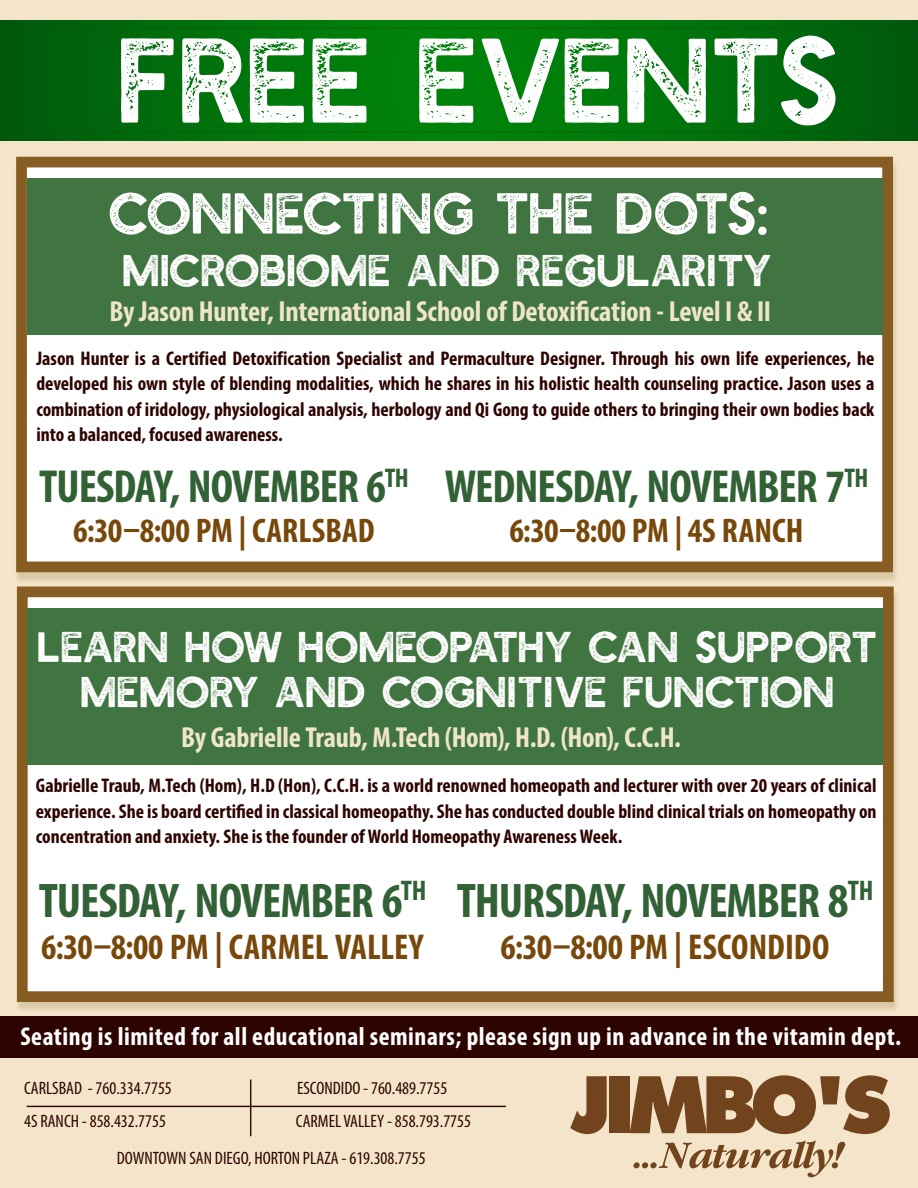
<style>
.page{position:relative;width:918px;height:1188px;background:#f4e5ca}
.page>*{position:absolute;margin:0;border:0;box-sizing:border-box;transform-origin:0 0}
.t1{font:52.95px "Heinberg Textured";color:#fff}
.t2{font:700 condensed 48.9px "Myriad Pro";letter-spacing:-.025em;color:#316134}
.t3{font:700 condensed 46.58px "Myriad Pro";letter-spacing:-.02em;color:#316134}
.t4{font:40.95px "Heinberg Textured";color:#fff}
.t5{font:39.75px/44.8px "Heinberg Textured";color:#fff;text-align:center}
.t6{font:700 condensed 36px "Myriad Pro";color:#78480b}
.t7{font:700 condensed 34.28px "Myriad Pro";color:#78480b}
.t8{font:700 condensed 29.1px "Myriad Pro";letter-spacing:-.01em;color:#efe5ca}
.t9{font:700 condensed 25.95px "Myriad Pro";letter-spacing:.02em;color:#fff}
.t10{font:700 condensed 19.8px/25.5px "Myriad Pro";color:#2d0400;text-align:justify}
.t11{font:condensed 18px "Myriad Pro";color:#2d0400}
</style>
<div class="page">
<div style="left:0;top:1016px;width:918px;height:42px;background:#2d0400"></div>
<svg style="left:570px;top:1076px;width:37px;height:58px"></svg>
<div style="left:609px;top:1076px;width:21px;height:57px;background:#71441e"></div>
<svg style="left:630px;top:1075px;width:260px;height:59px"></svg>
<div style="left:633px;top:1162px;width:7px;height:6px;background:#71441e;border-radius:3px"></div>
<svg style="left:642px;top:1162px;width:6px;height:6px"></svg>
<div style="left:650px;top:1162px;width:7px;height:6px;background:#71441e;border-radius:3px"></div>
<svg style="left:659px;top:1141px;width:186px;height:36px"></svg>
<hr style="left:250px;top:1079px;width:1px;height:57px;background:#2d0400">
<hr style="left:27px;top:1106px;width:479px;height:1px;background:#2d0400">
<svg style="left:0;top:21px;width:918px;height:119px;background:#00680b"></svg>
<svg style="left:0;top:28px;width:918px;height:1px"></svg>
<svg style="left:0;top:132px;width:918px;height:1px"></svg>
<svg style="left:121px;top:35px;width:715px;height:90px;background:#6fb275"></svg>
<div style="left:14px;top:160px;width:885px;height:423px;background:#89733a;opacity:.24"></div>
<div style="left:16px;top:157px;width:877px;height:415px;background:#fff;border:11px solid #875d24"></div>
<div style="left:27px;top:178px;width:855px;height:157px;background:#407440"></div>
<div style="left:15px;top:589px;width:885px;height:424px;background:#89733a;opacity:.24"></div>
<div style="left:17px;top:587px;width:877px;height:415px;background:#fff;border:11px solid #875d24"></div>
<div style="left:28px;top:608px;width:855px;height:157px;background:#407440"></div>
<p class="t1" style="left:110px;top:172px;width:663px">CONNECTING THE DOTS:</p>
<p class="t4" style="left:123px;top:238px;width:651px">MICROBIOME AND REGULARITY</p>
<p class="t8" style="left:109px;top:293px;width:663px">By Jason Hunter, International School of Detoxification - Level I &amp; II</p>
<p class="t10" style="left:36px;top:345px;width:840px">Jason Hunter is a Certified Detoxification Specialist and Permaculture Designer. Through his own life experiences, he developed his own style of blending modalities, which he shares in his holistic health counseling practice. Jason uses a combination of iridology, physiological analysis, herbology and Qi Gong to guide others to bringing their own bodies back into a balanced, focused awareness.</p>
<p class="t3" style="left:39px;top:458px;width:371px">TUESDAY, NOVEMBER 6<sup>TH</sup></p>
<p class="t7" style="left:73px;top:509px;width:303px">6:30–8:00 PM | CARLSBAD</p>
<p class="t3" style="left:445px;top:458px;width:425px">WEDNESDAY, NOVEMBER 7<sup>TH</sup></p>
<p class="t7" style="left:509px;top:509px;width:296px">6:30–8:00 PM | 4S RANCH</p>
<p class="t5" style="left:39px;top:622px;width:841px">LEARN HOW HOMEOPATHY CAN SUPPORT<br>MEMORY AND COGNITIVE FUNCTION</p>
<p class="t8" style="left:181px;top:719px;width:501px">By Gabrielle Traub, M.Tech (Hom), H.D. (Hon), C.C.H.</p>
<p class="t10" style="left:36px;top:773px;width:842px">Gabrielle Traub, M.Tech (Hom), H.D (Hon), C.C.H. is a world renowned homeopath and lecturer with over 20 years of clinical experience. She is board certified in classical homeopathy. She has conducted double blind clinical trials on homeopathy on concentration and anxiety. She is the founder of World Homeopathy Awareness Week.</p>
<p class="t2" style="left:39px;top:870px;width:389px">TUESDAY, NOVEMBER 6<sup>TH</sup></p>
<p class="t6" style="left:41px;top:924px;width:384px">6:30–8:00 PM | CARMEL VALLEY</p>
<p class="t2" style="left:457px;top:870px;width:418px">THURSDAY, NOVEMBER 8<sup>TH</sup></p>
<p class="t6" style="left:501px;top:924px;width:330px">6:30–8:00 PM | ESCONDIDO</p>
<p class="t9" style="left:20px;top:1020px;width:882px">Seating is limited for all educational seminars; please sign up in advance in the vitamin dept.</p>
<p class="t11" style="left:24px;top:1077px;width:149px">CARLSBAD - 760.334.7755</p>
<p class="t11" style="left:297px;top:1077px;width:152px">ESCONDIDO - 760.489.7755</p>
<p class="t11" style="left:24px;top:1110px;width:143px">4S RANCH - 858.432.7755</p>
<p class="t11" style="left:296px;top:1110px;width:177px">CARMEL VALLEY - 858.793.7755</p>
<p class="t11" style="left:117px;top:1147px;width:310px">DOWNTOWN SAN DIEGO, HORTON PLAZA - 619.308.7755</p>
</div>
